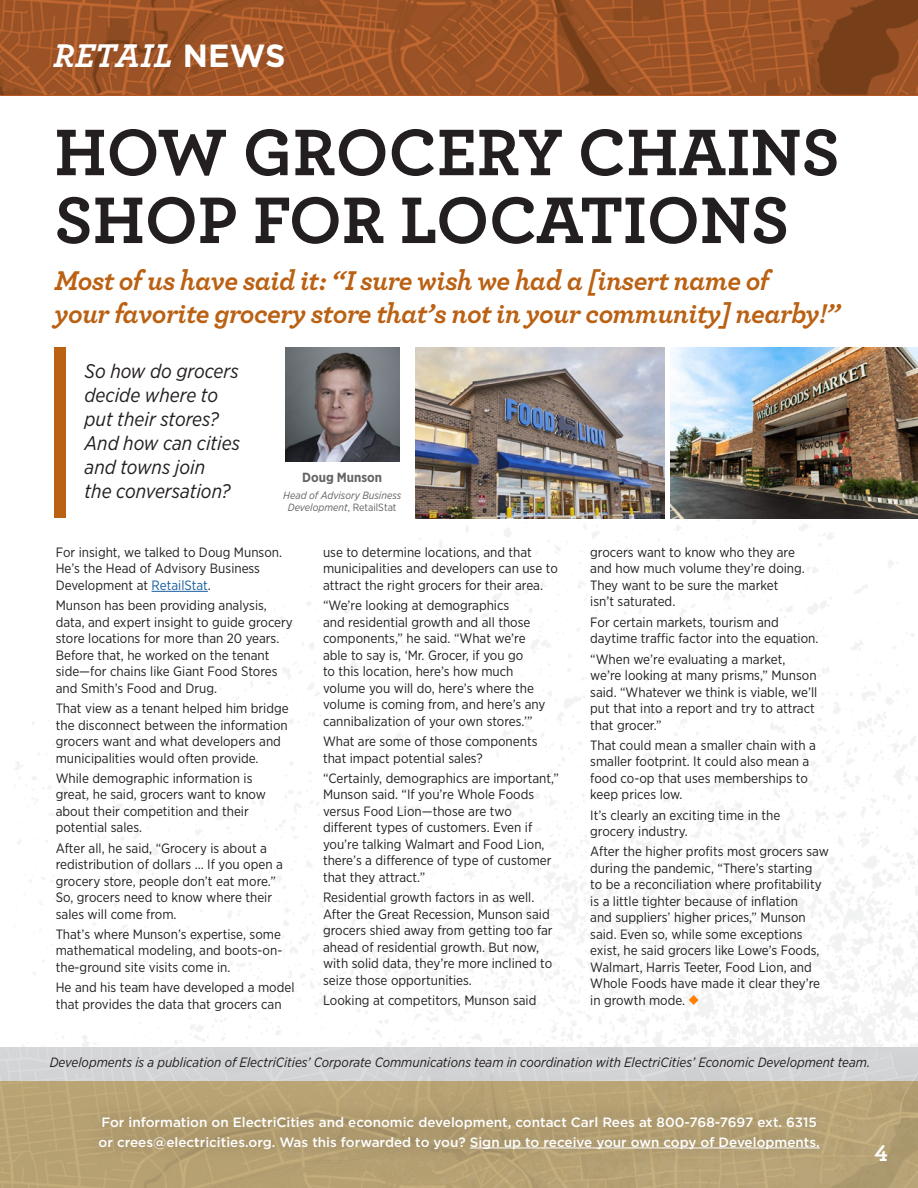
<style>
.page{position:relative;width:918px;height:1188px;background:#fff}
.page>*{position:absolute;margin:0;border:0;box-sizing:border-box;transform-origin:0 0}
.Retail_Data{font:700 69px/67.8px "Archer";color:#231f20}
.t1{font:italic 700 34.5px "Archer";letter-spacing:.02em;color:#fff}
.Retail_Data-2{font:italic 700 28.5px "Archer";letter-spacing:-.02em;color:#ba6113}
.TOC_PAGE_NUMBERS{font:700 24px "Archer";color:#fff;scale:.95 1}
.Retail_Data-3{font:italic 19.8px/24px "Gotham Narrow";color:#231f20}
.Retail_Data-4{font:13.5px/16.5px "Gotham Narrow";color:#231f20}
.t2{font:500 13.5px/19.5px "Gotham";color:#fff}
.Inner_Paragraphs-GREAT_NEWS{font:italic 13.5px "Gotham Narrow";color:#231f20}
.Inner_Paragraphs-GREAT_NEWS-2{font:700 13.2px "Gotham Narrow";color:#636366}
.Inner_Paragraphs-GREAT_NEWS-3{font:italic 10.5px/12px "Gotham Narrow";color:#636366;text-align:center}
.s1{font-family:"Gotham";font-style:normal;font-size:31.95px}
.s2{font-style:normal}
.s3{color:#175d9e}
</style>
<div class="page">
<img style="left:14px;top:399px;width:904px;height:649px">
<img style="left:0;top:1048px;width:918px;height:140px">
<div style="left:85px;top:1102px;width:748px;height:62px;background:#231f20;opacity:.35"></div>
<hr style="left:470px;top:1148px;width:350px;height:1px;background:#fff">
<hr style="left:152px;top:591px;width:56px;height:1px;background:#175d9e">
<svg style="left:689px;top:995px;width:9px;height:10px"></svg>
<img style="left:286px;top:348px;width:113px;height:113px">
<img style="left:416px;top:348px;width:248px;height:170px">
<img style="left:671px;top:348px;width:247px;height:170px">
<div style="left:54px;top:348px;width:12px;height:170px;background:#ba6113"></div>
<img style="left:0;top:0;width:918px;height:95px">
<p class="t1" style="left:54px;top:28px;width:233px">RETAIL <span class="s1">NEWS</span></p>
<p class="Retail_Data" style="left:55px;top:114px;width:787px">HOW GROCERY CHAINS<br>SHOP FOR LOCATIONS</p>
<p class="Retail_Data-2" style="left:55px;top:258px;width:716px">Most of us have said it: “I sure wish we had a [insert name of</p>
<p class="Retail_Data-2" style="left:55px;top:291px;width:787px">your favorite grocery store that’s not in your community] nearby!”</p>
<p class="Retail_Data-3" style="left:85px;top:358px;width:156px">So how do grocers decide where to put their stores?</p>
<p class="Retail_Data-3" style="left:85px;top:430px;width:157px">And how can cities and towns join<br>the conversation?</p>
<p class="Inner_Paragraphs-GREAT_NEWS-2" style="left:302px;top:469px;width:81px">Doug Munson</p>
<p class="Inner_Paragraphs-GREAT_NEWS-3" style="left:283px;top:489px;width:119px">Head of Advisory Business<br>Development<span class="s2">, RetailStat</span></p>
<p class="Retail_Data-4" style="left:56px;top:544px;width:228px">For insight, we talked to Doug Munson.<br>He’s the Head of Advisory Business<br>Development at <span class="s3">RetailStat</span>.</p>
<p class="Retail_Data-4" style="left:56px;top:597px;width:239px">Munson has been providing analysis, data, and expert insight to guide grocery store locations for more than 20 years.<br>Before that, he worked on the tenant side—for chains like Giant Food Stores and Smith’s Food and Drug.</p>
<p class="Retail_Data-4" style="left:56px;top:700px;width:234px">That view as a tenant helped him bridge the disconnect between the information grocers want and what developers and municipalities would often provide.</p>
<p class="Retail_Data-4" style="left:56px;top:770px;width:212px">While demographic information is great, he said, grocers want to know about their competition and their potential sales.</p>
<p class="Retail_Data-4" style="left:56px;top:839px;width:229px">After all, he said, “Grocery is about a redistribution of dollars … If you open a grocery store, people don’t eat more.” So, grocers need to know where their sales will come from.</p>
<p class="Retail_Data-4" style="left:56px;top:926px;width:228px;text-align:justify">That’s where Munson’s expertise, some mathematical modeling, and boots-on&shy;the-ground site visits come in.</p>
<p class="Retail_Data-4" style="left:56px;top:979px;width:240px">He and his team have developed a model that provides the data that grocers can</p>
<p class="Retail_Data-4" style="left:323px;top:544px;width:236px">use to determine locations, and that municipalities and developers can use to attract the right grocers for their area.</p>
<p class="Retail_Data-4" style="left:323px;top:597px;width:224px">“We’re looking at demographics<br>and residential growth and all those components,” he said. “What we’re able to say is, ‘Mr. Grocer, if you go<br>to this location, here’s how much volume you will do, here’s where the volume is coming from, and here’s any cannibalization of your own stores.’”</p>
<p class="Retail_Data-4" style="left:323px;top:733px;width:216px">What are some of those components that impact potential sales?</p>
<p class="Retail_Data-4" style="left:323px;top:770px;width:238px">“Certainly, demographics are important,” Munson said. “If you’re Whole Foods versus Food Lion—those are two different types of customers. Even if you’re talking Walmart and Food Lion, there’s a difference of type of customer that they attract.”</p>
<p class="Retail_Data-4" style="left:323px;top:889px;width:231px">Residential growth factors in as well.<br>After the Great Recession, Munson said grocers shied away from getting too far ahead of residential growth. But now, with solid data, they’re more inclined to seize those opportunities.</p>
<p class="Retail_Data-4" style="left:323px;top:992px;width:215px">Looking at competitors, Munson said</p>
<p class="Retail_Data-4" style="left:590px;top:544px;width:216px">grocers want to know who they are and how much volume they’re doing.<br>They want to be sure the market isn’t saturated.</p>
<p class="Retail_Data-4" style="left:590px;top:613px;width:230px">For certain markets, tourism and daytime traffic factor into the equation.</p>
<p class="Retail_Data-4" style="left:590px;top:650px;width:229px">“When we’re evaluating a market, we’re looking at many prisms,” Munson said. “Whatever we think is viable, we’ll put that into a report and try to attract that grocer.”</p>
<p class="Retail_Data-4" style="left:590px;top:737px;width:227px">That could mean a smaller chain with a smaller footprint. It could also mean a food co-op that uses memberships to keep prices low.</p>
<p class="Retail_Data-4" style="left:590px;top:806px;width:192px">It’s clearly an exciting time in the grocery industry.</p>
<p class="Retail_Data-4" style="left:590px;top:843px;width:240px">After the higher profits most grocers saw during the pandemic, “There’s starting<br>to be a reconciliation where profitability is a little tighter because of inflation<br>and suppliers’ higher prices,” Munson said. Even so, while some exceptions exist, he said grocers like Lowe’s Foods, Walmart, Harris Teeter, Food Lion, and Whole Foods have made it clear they’re in growth mode.</p>
<p class="Inner_Paragraphs-GREAT_NEWS" style="left:50px;top:1054px;width:822px">Developments is a publication of ElectriCities’ Corporate Communications team in coordination with ElectriCities’ Economic Development team.</p>
<p class="t2" style="left:99px;top:1112px;width:723px">For information on ElectriCities and economic development, contact Carl Rees at 800-768-7697 ext. 6315 or crees@electricities.org. Was this forwarded to you? Sign up to receive your own copy of Developments.</p>
<p class="TOC_PAGE_NUMBERS" style="left:875px;top:1134px;width:16px">4</p>
</div>
